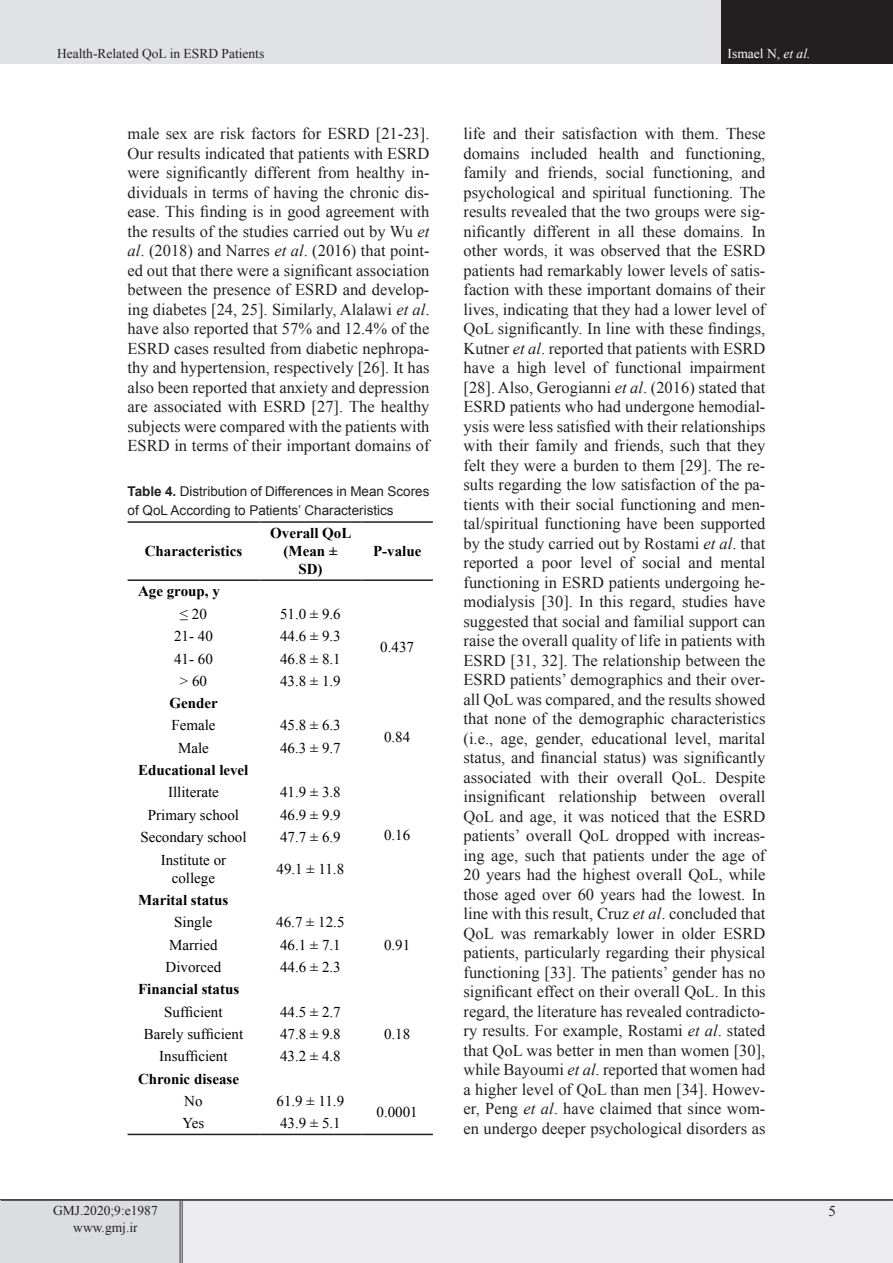
<style>
.page{position:relative;width:893px;height:1263px;background:#fff}
.page>*{position:absolute;margin:0;border:0;box-sizing:border-box;transform-origin:0 0}
.t1{font:16.5px/19.5px "Times New Roman";color:#231f20;text-align:justify}
.t2{font:15px/18px "Times New Roman";color:#000;text-align:center}
.t3{font:700 15px/18px "Times New Roman";color:#000;text-align:center}
.t4{font:15px "Times New Roman";color:#231f20}
.t5{font:13.5px/19.5px "Arial";color:#231f20}
.t6{font:13.5px/16.2px "Times New Roman";color:#231f20;text-align:center}
.t7{font:13.5px "Times New Roman";color:#fff}
.s1{font-style:italic}
.s2{font-weight:700}
</style>
<div class="page">
<div style="left:0;top:1200px;width:181px;height:63px;background:#dcdddf"></div>
<div style="left:181px;top:1200px;width:712px;height:63px;background:#ececee"></div>
<hr style="left:180px;top:1201px;width:3px;height:62px;background:#fff">
<hr style="left:180px;top:1201px;width:1px;height:62px;background:#231f20">
<hr style="left:182px;top:1201px;width:1px;height:62px;background:#231f20">
<hr style="left:0;top:1199px;width:181px;height:2px;background:#231f20">
<hr style="left:181px;top:1199px;width:712px;height:2px;background:#231f20">
<div style="left:0;top:0;width:722px;height:64px;background:#e1e2e4"></div>
<div style="left:722px;top:0;width:171px;height:64px;background:#231f20"></div>
<hr style="left:361px;top:1134px;width:72px;height:1px;background:#231f20">
<hr style="left:128px;top:1134px;width:131px;height:1px;background:#231f20">
<hr style="left:259px;top:1134px;width:102px;height:1px;background:#231f20">
<hr style="left:128px;top:521px;width:131px;height:2px;background:#231f20">
<hr style="left:259px;top:521px;width:102px;height:2px;background:#231f20">
<hr style="left:361px;top:521px;width:72px;height:2px;background:#231f20">
<hr style="left:128px;top:579px;width:131px;height:2px;background:#231f20">
<hr style="left:259px;top:579px;width:102px;height:2px;background:#231f20">
<hr style="left:361px;top:579px;width:72px;height:2px;background:#231f20">
<p class="t6" style="left:57px;top:45px;width:209px">Health-Related QoL in ESRD Patients</p>
<p class="t7" style="left:728px;top:44px;width:84px">Ismael N, <span class="s1">et al.</span></p>
<p class="t1" style="left:128px;top:123px;width:303px">male sex are risk factors for ESRD [21-23].<br>Our results indicated that patients with ESRD were significantly different from healthy in&shy;dividuals in terms of having the chronic dis&shy;ease. This finding is in good agreement with the results of the studies carried out by Wu <span class="s1">et al</span>. (2018) and Narres <span class="s1">et al</span>. (2016) that point&shy;ed out that there were a significant association between the presence of ESRD and develop&shy;ing diabetes [24, 25]. Similarly, Alalawi <span class="s1">et al</span>. have also reported that 57% and 12.4% of the ESRD cases resulted from diabetic nephropa&shy;thy and hypertension, respectively [26]. It has also been reported that anxiety and depression are associated with ESRD [27]. The healthy subjects were compared with the patients with ESRD in terms of their important domains of</p>
<p class="t1" style="left:463px;top:123px;width:303px">life and their satisfaction with them. These domains included health and functioning, family and friends, social functioning, and psychological and spiritual functioning. The results revealed that the two groups were sig&shy;nificantly different in all these domains. In other words, it was observed that the ESRD patients had remarkably lower levels of satis&shy;faction with these important domains of their lives, indicating that they had a lower level of QoL significantly. In line with these findings, Kutner <span class="s1">et al</span>. reported that patients with ESRD have a high level of functional impairment [28]. Also, Gerogianni <span class="s1">et al</span>. (2016) stated that ESRD patients who had undergone hemodial&shy;ysis were less satisfied with their relationships with their family and friends, such that they felt they were a burden to them [29]. The re&shy;sults regarding the low satisfaction of the pa&shy;tients with their social functioning and men&shy;tal/spiritual functioning have been supported by the study carried out by Rostami <span class="s1">et al</span>. that reported a poor level of social and mental functioning in ESRD patients undergoing he&shy;modialysis [30]. In this regard, studies have suggested that social and familial support can raise the overall quality of life in patients with ESRD [31, 32]. The relationship between the ESRD patients’ demographics and their over&shy;all QoL was compared, and the results showed that none of the demographic characteristics (i.e., age, gender, educational level, marital status, and financial status) was significantly associated with their overall QoL. Despite insignificant relationship between overall QoL and age, it was noticed that the ESRD patients’ overall QoL dropped with increas&shy;ing age, such that patients under the age of 20 years had the highest overall QoL, while those aged over 60 years had the lowest. In line with this result, Cruz <span class="s1">et al</span>. concluded that QoL was remarkably lower in older ESRD patients, particularly regarding their physical functioning [33]. The patients’ gender has no significant effect on their overall QoL. In this regard, the literature has revealed contradicto&shy;ry results. For example, Rostami <span class="s1">et al</span>. stated that QoL was better in men than women [30], while Bayoumi <span class="s1">et al</span>. reported that women had a higher level of QoL than men [34]. Howev&shy;er, Peng <span class="s1">et al</span>. have claimed that since wom&shy;en undergo deeper psychological disorders as</p>
<p class="t5" style="left:128px;top:481px;width:303px"><span class="s2">Table 4.</span> Distribution of Differences in Mean Scores of QoL According to Patients’ Characteristics</p>
<p class="t3" style="left:145px;top:542px;width:99px">Characteristics</p>
<p class="t3" style="left:270px;top:524px;width:83px">Overall QoL (Mean ±<br>SD)</p>
<p class="t3" style="left:373px;top:542px;width:50px">P-value</p>
<p class="t3" style="left:138px;top:582px;width:83px">Age group, y</p>
<p class="t2" style="left:180px;top:604px;width:28px">≤ 20</p>
<p class="t2" style="left:280px;top:604px;width:62px">51.0 ± 9.6</p>
<p class="t2" style="left:174px;top:627px;width:40px">21- 40</p>
<p class="t2" style="left:280px;top:627px;width:62px">44.6 ± 9.3</p>
<p class="t2" style="left:174px;top:649px;width:40px">41- 60</p>
<p class="t2" style="left:280px;top:649px;width:62px">46.8 ± 8.1</p>
<p class="t2" style="left:180px;top:671px;width:29px">˃ 60</p>
<p class="t2" style="left:280px;top:671px;width:62px">43.8 ± 1.9</p>
<p class="t3" style="left:169px;top:694px;width:50px">Gender</p>
<p class="t2" style="left:171px;top:716px;width:46px">Female</p>
<p class="t2" style="left:280px;top:716px;width:62px">45.8 ± 6.3</p>
<p class="t2" style="left:380px;top:638px;width:35px">0.437</p>
<p class="t2" style="left:384px;top:727px;width:28px">0.84</p>
<p class="t2" style="left:178px;top:738px;width:32px">Male</p>
<p class="t2" style="left:280px;top:738px;width:62px">46.3 ± 9.7</p>
<p class="t3" style="left:138px;top:761px;width:112px">Educational level</p>
<p class="t2" style="left:168px;top:783px;width:52px">Illiterate</p>
<p class="t2" style="left:280px;top:783px;width:62px">41.9 ± 3.8</p>
<p class="t2" style="left:148px;top:805px;width:93px">Primary school</p>
<p class="t2" style="left:280px;top:805px;width:62px">46.9 ± 9.9</p>
<p class="t2" style="left:140px;top:828px;width:108px">Secondary school</p>
<p class="t2" style="left:280px;top:828px;width:62px">47.7 ± 6.9</p>
<p class="t2" style="left:161px;top:850px;width:67px">Institute or college</p>
<p class="t2" style="left:277px;top:859px;width:69px">49.1 ± 11.8</p>
<p class="t3" style="left:138px;top:890px;width:92px">Marital status</p>
<p class="t2" style="left:174px;top:913px;width:40px">Single</p>
<p class="t2" style="left:276px;top:913px;width:70px">46.7 ± 12.5</p>
<p class="t2" style="left:169px;top:935px;width:50px">Married</p>
<p class="t2" style="left:280px;top:935px;width:62px">46.1 ± 7.1</p>
<p class="t2" style="left:384px;top:935px;width:28px">0.91</p>
<p class="t2" style="left:166px;top:957px;width:57px">Divorced</p>
<p class="t2" style="left:280px;top:957px;width:62px">44.6 ± 2.3</p>
<p class="t3" style="left:138px;top:980px;width:103px">Financial status</p>
<p class="t2" style="left:164px;top:1002px;width:60px">Sufficient</p>
<p class="t2" style="left:280px;top:1002px;width:62px">44.5 ± 2.7</p>
<p class="t2" style="left:144px;top:1024px;width:101px">Barely sufficient</p>
<p class="t2" style="left:280px;top:1024px;width:62px">47.8 ± 9.8</p>
<p class="t2" style="left:384px;top:1024px;width:28px">0.18</p>
<p class="t2" style="left:159px;top:1047px;width:70px">Insufficient</p>
<p class="t2" style="left:280px;top:1047px;width:62px">43.2 ± 4.8</p>
<p class="t3" style="left:138px;top:1069px;width:102px">Chronic disease</p>
<p class="t2" style="left:184px;top:1091px;width:20px">No</p>
<p class="t2" style="left:277px;top:1091px;width:69px">61.9 ± 11.9</p>
<p class="t2" style="left:376px;top:1102px;width:43px">0.0001</p>
<p class="t2" style="left:183px;top:1114px;width:23px">Yes</p>
<p class="t2" style="left:280px;top:1114px;width:62px">43.9 ± 5.1</p>
<p class="t2" style="left:384px;top:825px;width:28px">0.16</p>
<p class="t6" style="left:53px;top:1202px;width:106px">GMJ.2020;9:e1987 www.gmj.ir</p>
<p class="t4" style="left:828px;top:1201px;width:9px">5</p>
</div>
